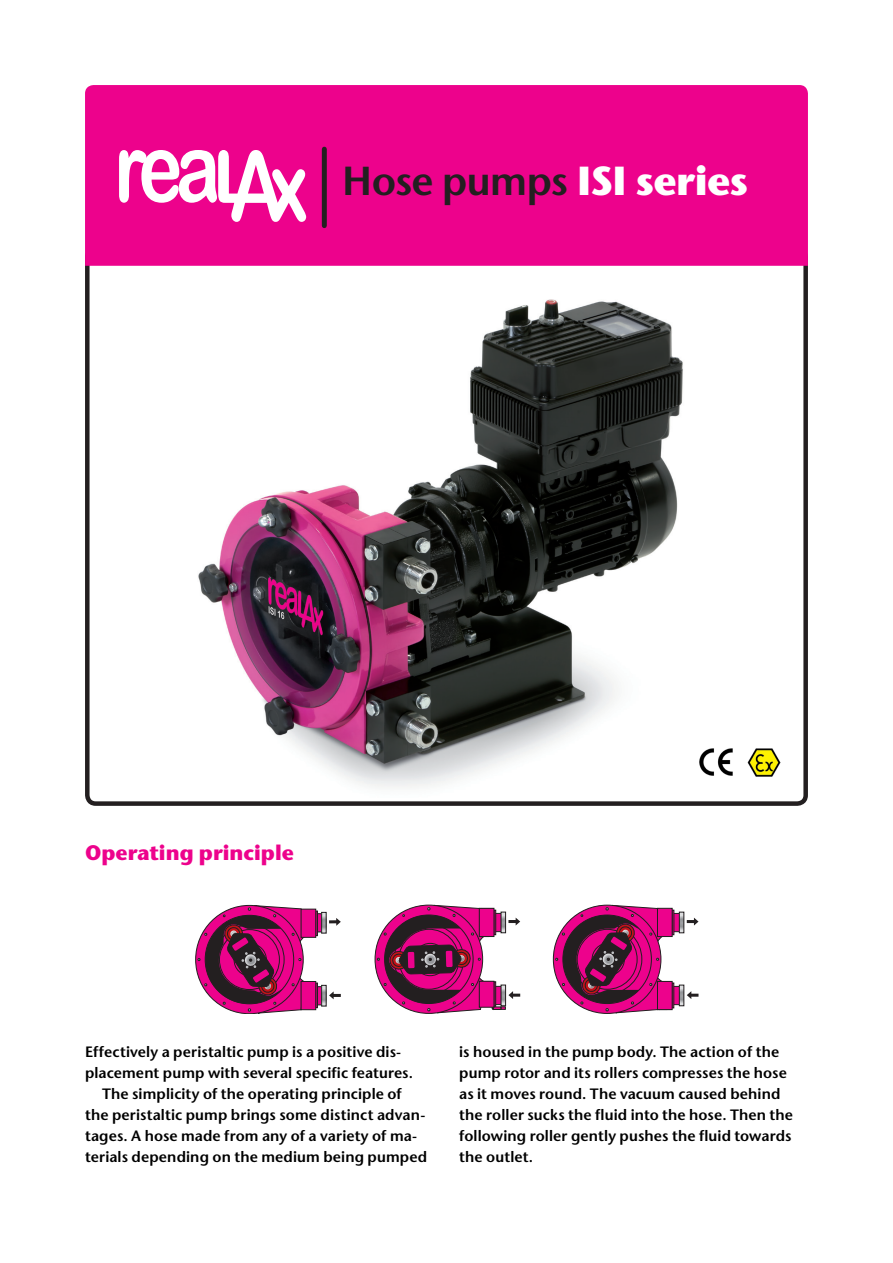
<style>
.page{position:relative;width:893px;height:1263px;background:#fff}
.page>*{position:absolute;margin:0;border:0;box-sizing:border-box;transform-origin:0 0}
.t1{font:600 40.5px "Stone Sans Std";letter-spacing:-.015em;color:#231f20}
.t2{font:700 21px "Stone Sans Std";color:#ed028c}
.t3{font:600 15px/21px "Stone Sans Std";letter-spacing:.01em;color:#000}
.s1{font-weight:700;color:#fff}
</style>
<div class="page">
<img style="left:198px;top:299px;width:485px;height:489px">
<div style="left:85px;top:247px;width:723px;height:559px;border:4px solid #231f20;border-radius:9px"></div>
<div style="left:85px;top:85px;width:723px;height:181px;background:#ed028c"></div>
<svg style="left:119px;top:150px;width:187px;height:72px"></svg>
<div style="left:322px;top:149px;width:5px;height:77px;background:#231f20"></div>
<svg style="left:198px;top:905px;width:143px;height:109px"></svg>
<div style="left:301px;top:981px;width:15px;height:29px;background:#ed028c;border:1px solid #231f20"></div>
<div style="left:301px;top:909px;width:15px;height:28px;background:#ed028c;border:1px solid #231f20"></div>
<svg style="left:377px;top:905px;width:143px;height:109px"></svg>
<div style="left:479px;top:981px;width:15px;height:26px;background:#ed028c;border:1px solid #231f20"></div>
<div style="left:479px;top:908px;width:15px;height:29px;background:#ed028c;border:1px solid #231f20"></div>
<svg style="left:556px;top:905px;width:142px;height:109px"></svg>
<div style="left:657px;top:981px;width:15px;height:29px;background:#ed028c;border:1px solid #231f20"></div>
<div style="left:657px;top:908px;width:15px;height:29px;background:#ed028c;border:1px solid #231f20"></div>
<img style="left:748px;top:748px;width:32px;height:28px">
<img style="left:699px;top:748px;width:34px;height:28px">
<p class="t1" style="left:342px;top:156px;width:408px">Hose pumps <span class="s1">ISI series</span></p>
<p class="t2" style="left:85px;top:840px;width:210px">Operating principle</p>
<p class="t3" style="left:85px;top:1041px;width:330px">Effectively a peristaltic pump is a positive dis&shy;placement pump with several specific features.</p>
<p class="t3" style="left:85px;top:1083px;width:344px;text-indent:17px">The simplicity of the operating principle of the peristaltic pump brings some distinct advan&shy;tages. A hose made from any of a variety of ma&shy;terials depending on the medium being pumped</p>
<p class="t3" style="left:459px;top:1041px;width:335px">is housed in the pump body. The action of the pump rotor and its rollers compresses the hose as it moves round. The vacuum caused behind the roller sucks the fluid into the hose. Then the following roller gently pushes the fluid towards the outlet.</p>
</div>
